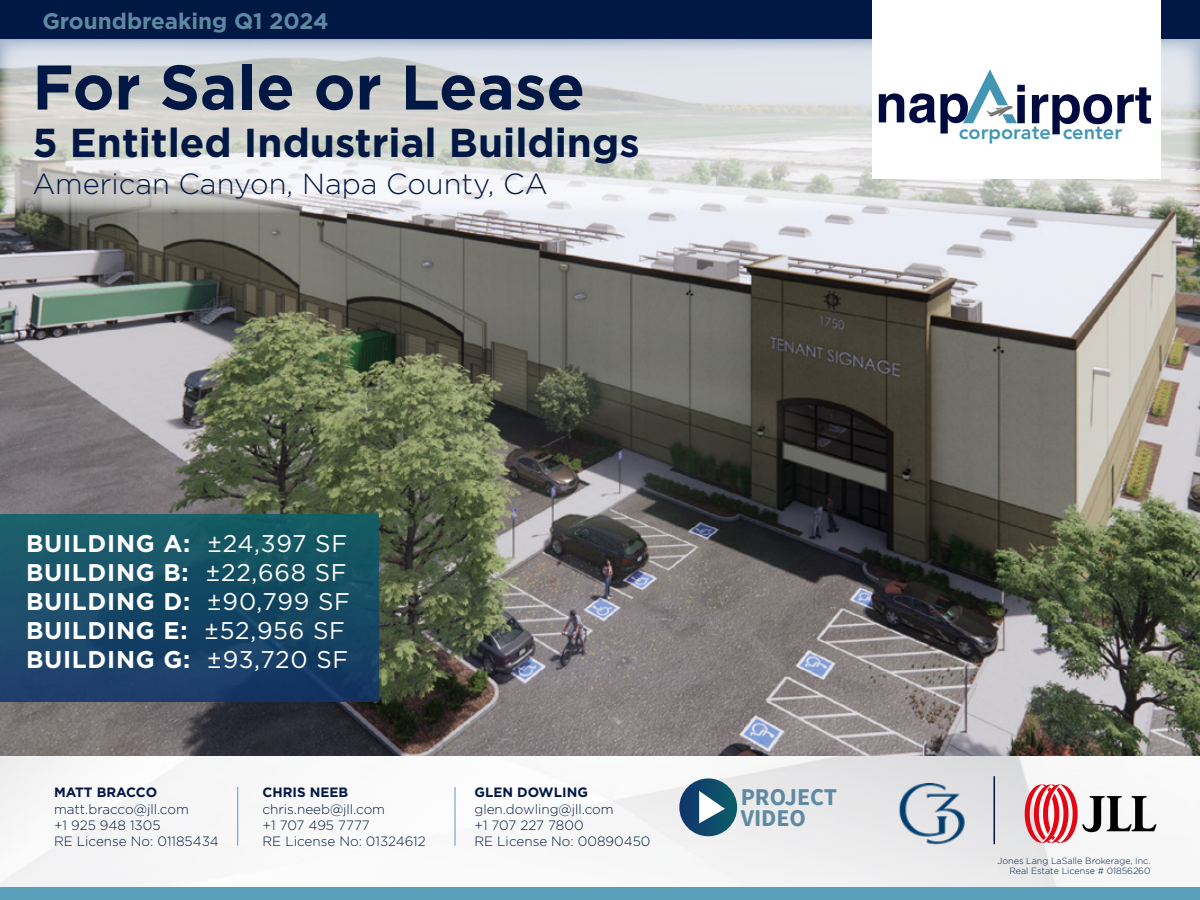
<style>
.page{position:relative;width:1200px;height:900px;background:#fff}
.page>*{position:absolute;margin:0;border:0;box-sizing:border-box;transform-origin:0 0}
.t1{font:700 63px "Gotham";color:#011844}
.t2{font:700 40.35px "Gotham";color:#011844}
.t3{font:300 29.1px "Gotham";color:#011844}
.t4{font:700 24.15px/29px "Gotham";letter-spacing:.03em;color:#fff}
.t5{font:700 24px/21px "Source Sans Pro";color:#5f89a2}
.t6{font:700 22.5px "Gotham";color:#5f89a2}
.t7{font:800 19.95px "Avenir LT Std";color:#4296b4}
.t8{font:300 13.5px/16.2px "Gotham";color:#011844}
.t9{font:700 13.5px "Gotham";color:#011844}
.t10{font:300 9px/10.8px "Gotham";color:#011844;text-align:right}
.s1{font-weight:400}
</style>
<div class="page">
<img style="left:0;top:755px;width:1200px;height:132px">
<img style="left:0;top:39px;width:1200px;height:716px">
<img style="left:884px;top:783px;width:89px;height:62px">
<div style="left:0;top:0;width:1200px;height:39px;background:#011844"></div>
<div style="left:0;top:887px;width:1200px;height:13px;background:#589fba"></div>
<svg style="left:1025px;top:784px;width:132px;height:59px"></svg>
<hr style="left:237px;top:787px;width:1px;height:59px;background:#589fba">
<hr style="left:455px;top:787px;width:1px;height:59px;background:#589fba">
<svg style="left:0;top:40px;width:1200px;height:173px"></svg>
<div style="left:872px;top:0;width:289px;height:179px;background:#fff"></div>
<svg style="left:1032px;top:87px;width:119px;height:47px"></svg>
<svg style="left:879px;top:69px;width:146px;height:65px"></svg>
<hr style="left:994px;top:776px;width:1px;height:68px;background:#011844">
<div style="left:0;top:514px;width:379px;height:188px;background:linear-gradient(to bottom,#165e65,#193767)"></div>
<svg style="left:679px;top:778px;width:58px;height:58px"></svg>
<svg style="left:699px;top:791px;width:26px;height:32px"></svg>
<h3 class="t6" style="left:42px;top:6px;width:288px">Groundbreaking Q1 2024</h3>
<h1 class="t1" style="left:32px;top:45px;width:554px">For Sale or Lease</h1>
<h2 class="t2" style="left:32px;top:116px;width:609px">5 Entitled Industrial Buildings</h2>
<h3 class="t3" style="left:32px;top:168px;width:517px">American Canyon, Napa County, CA</h3>
<h3 class="t7" style="left:959px;top:120px;width:165px">corporate center</h3>
<h3 class="t4" style="left:26px;top:529px;width:326px">BUILDING A: <span class="s1">±24,397 SF<br></span>BUILDING B: <span class="s1">±22,668 SF<br></span>BUILDING D: <span class="s1">±90,799 SF<br></span>BUILDING E: <span class="s1">±52,956 SF<br></span>BUILDING G: <span class="s1">±93,720 SF</span></h3>
<p class="t9" style="left:54px;top:784px;width:105px">MATT BRACCO</p>
<p class="t8" style="left:54px;top:801px;width:166px">matt.bracco@jll.com<br>+1 925 948 1305<br>RE License No: 01185434</p>
<p class="t9" style="left:263px;top:784px;width:87px">CHRIS NEEB</p>
<p class="t8" style="left:263px;top:801px;width:165px">chris.neeb@jll.com<br>+1 707 495 7777<br>RE License No: 01324612</p>
<p class="t9" style="left:474px;top:784px;width:115px">GLEN DOWLING</p>
<p class="t8" style="left:474px;top:801px;width:178px">glen.dowling@jll.com<br>+1 707 227 7800<br>RE License No: 00890450</p>
<h3 class="t5" style="left:741px;top:786px;width:98px">PROJECT<br>VIDEO</h3>
<p class="t10" style="left:998px;top:855px;width:154px">Jones Lang LaSalle Brokerage, Inc.<br>Real Estate License # 01856260</p>
</div>
